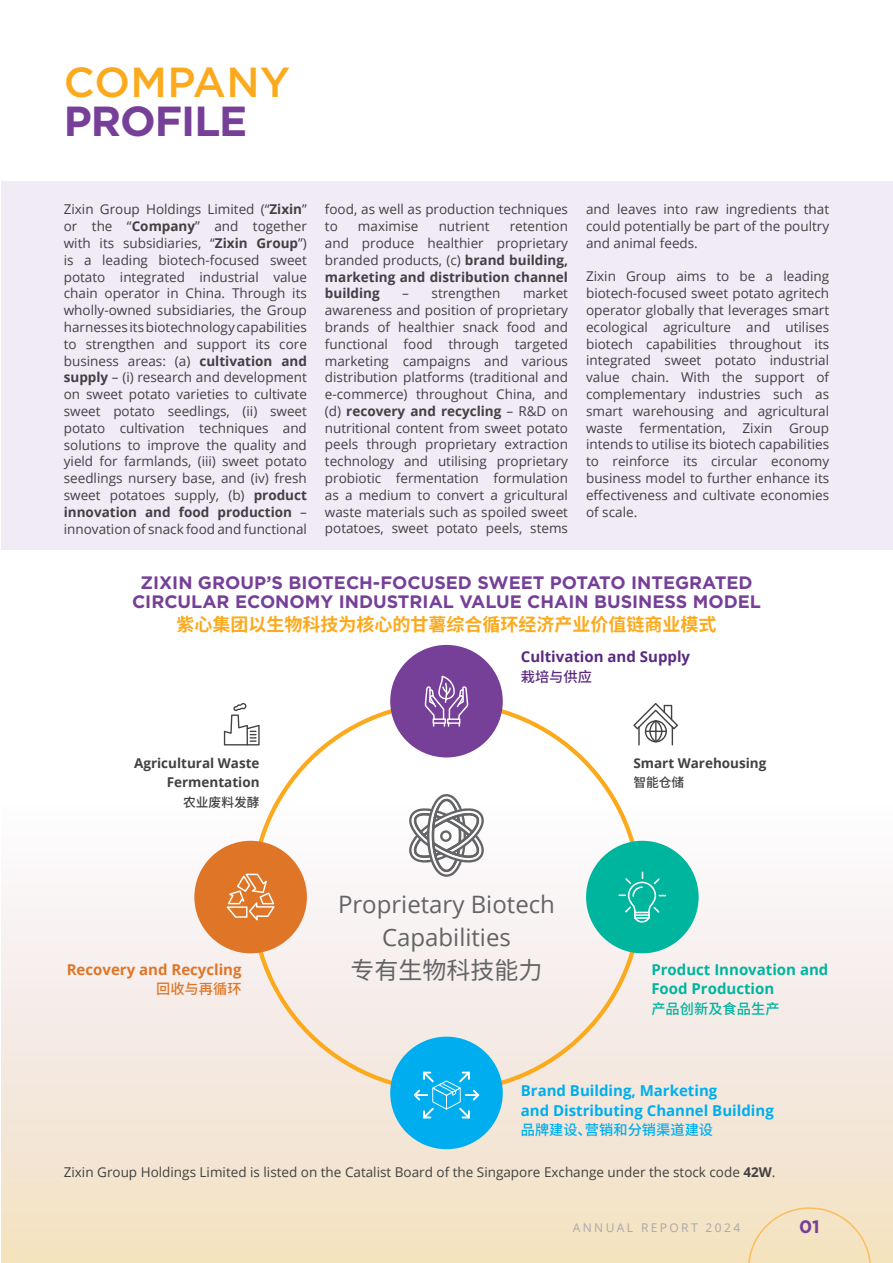
<style>
.page{position:relative;width:893px;height:1263px;background:#fff}
.page>*{position:absolute;margin:0;border:0;box-sizing:border-box;transform-origin:0 0}
.t1{font:500 42px "Gotham";letter-spacing:.01em;color:#fbaa1e}
.t2{font:700 42px "Gotham";letter-spacing:-.025em;color:#763f98}
.t3{font:24px/33px "Open Sans";color:#636466;text-align:center}
.t4{font:24px "Noto Sans CJ Ksc";color:#636466}
.t5{font:700 18px/19.5px "Gotham";color:#763f98;text-align:center}
.t6{font:700 18px "Noto Sans CJ Ksc";color:#fbaa1e}
.t7{font:700 15px/19.5px "Open Sans";color:#00aeef}
.t8{font:700 15px/19.5px "Open Sans";color:#00b59d}
.t9{font:700 15px "Open Sans";color:#df7627}
.t10{font:700 15px "Open Sans";color:#592a80}
.t11{font:500 14.25px "Noto Sans CJ Ksc";color:#00aeef}
.t12{font:500 14.25px "Noto Sans CJ Ksc";color:#00b59d}
.t13{font:500 14.25px "Noto Sans CJ Ksc";color:#df7627}
.t14{font:500 14.25px "Noto Sans CJ Ksc";color:#592a80}
.t15{font:13.5px/16.8px "Open Sans";color:#414042;text-align:justify}
.t16{font:700 13.5px/19.5px "Open Sans";color:#414042;text-align:right}
.t17{font:500 12.75px "Noto Sans CJ Ksc";color:#414042}
.t18{font:12px "Open Sans";letter-spacing:.2em;color:#a7a9ac}
.s1{font-weight:700}
</style>
<div class="page">
<div style="left:1px;top:551px;width:892px;height:712px;background:linear-gradient(to bottom,#fff,#f1e1cb)"></div>
<div style="left:1px;top:181px;width:892px;height:369px;background:#f1ebf5"></div>
<div style="left:390px;top:645px;width:113px;height:112px;background:#763f98;border-radius:50%"></div>
<div style="left:586px;top:841px;width:113px;height:112px;background:#00b59d;border-radius:50%"></div>
<div style="left:194px;top:841px;width:113px;height:112px;background:#df7627;border-radius:50%"></div>
<div style="left:390px;top:1037px;width:113px;height:112px;background:#00aeef;border-radius:50%"></div>
<svg style="left:407px;top:794px;width:79px;height:83px"></svg>
<svg style="left:425px;top:676px;width:43px;height:51px"></svg>
<svg style="left:227px;top:874px;width:48px;height:46px"></svg>
<svg style="left:618px;top:871px;width:48px;height:51px"></svg>
<svg style="left:414px;top:1071px;width:65px;height:47px"></svg>
<svg style="left:633px;top:703px;width:45px;height:42px"></svg>
<hr style="left:655px;top:720px;width:2px;height:22px;background:#414042">
<svg style="left:224px;top:703px;width:36px;height:42px"></svg>
<div style="left:748px;top:1207px;width:123px;height:56px;background:#f4e3c2"></div>
<h1 class="t1" style="left:64px;top:55px;width:228px">COMPANY</h1>
<h1 class="t2" style="left:64px;top:94px;width:185px">PROFILE</h1>
<p class="t15" style="left:64px;top:201px;width:245px">Zixin Group Holdings Limited (“<span class="s1">Zixin</span>” or the “<span class="s1">Company</span>” and together with its subsidiaries, “<span class="s1">Zixin Group</span>”) is a leading biotech-focused sweet potato integrated industrial value chain operator in China. Through its wholly-owned subsidiaries, the Group harnesses its biotechnology capabilities to strengthen and support its core business areas: (a) <span class="s1">cultivation and supply</span> – (i) research and development on sweet potato varieties to cultivate sweet potato seedlings, (ii) sweet potato cultivation techniques and solutions to improve the quality and yield for farmlands, (iii) sweet potato seedlings nursery base, and (iv) fresh sweet potatoes supply, (b) <span class="s1">product innovation and food production</span> – innovation of snack food and functional</p>
<p class="t15" style="left:325px;top:201px;width:245px">food, as well as production techniques to</p>
<p class="t15" style="left:325px;top:217px;width:245px;text-indent:185px">retention and produce healthier proprietary branded products, (c) <span class="s1">brand building, marketing and distribution channel building</span></p>
<p class="t15" style="left:358px;top:217px;width:62px">maximise</p>
<p class="t15" style="left:439px;top:217px;width:52px">nutrient</p>
<p class="t15" style="left:325px;top:285px;width:245px;text-indent:198px">market awareness and position of proprietary brands of healthier snack food and functional food through targeted marketing campaigns and various distribution platforms (traditional and e-commerce) throughout China, and (d) <span class="s1">recovery and recycling</span> – R&amp;D on nutritional content from sweet potato peels through proprietary extraction technology and utilising proprietary probiotic fermentation formulation as a medium to convert a gricultural waste materials such as spoiled sweet potatoes, sweet potato peels, stems</p>
<p class="t15" style="left:402px;top:285px;width:100px">– strengthen</p>
<p class="t15" style="left:586px;top:201px;width:245px">and leaves into raw ingredients that could potentially be part of the poultry and animal feeds.</p>
<p class="t15" style="left:586px;top:268px;width:245px">Zixin Group aims to be a leading biotech-focused sweet potato agritech operator globally that leverages smart ecological agriculture and utilises biotech capabilities throughout its integrated sweet potato industrial value chain. With the support of complementary industries such as smart warehousing and agricultural waste fermentation, Zixin Group intends to utilise its biotech capabilities to reinforce its circular economy business model to further enhance its effectiveness and cultivate economies of scale.</p>
<h3 class="t5" style="left:132px;top:572px;width:630px">ZIXIN GROUP’S BIOTECH-FOCUSED SWEET POTATO INTEGRATED<br>CIRCULAR ECONOMY INDUSTRIAL VALUE CHAIN BUSINESS MODEL</h3>
<h3 class="t6" style="left:176px;top:614px;width:542px">紫心集团以生物科技为核心的甘薯综合循环经济产业价值链商业模式</h3>
<p class="t16" style="left:134px;top:753px;width:127px">Agricultural Waste<br>Fermentation</p>
<p class="t17" style="left:183px;top:795px;width:78px">农业废料发酵</p>
<p class="t9" style="left:67px;top:959px;width:176px">Recovery and Recycling</p>
<p class="t13" style="left:156px;top:981px;width:87px">回收与再循环</p>
<p class="t10" style="left:521px;top:646px;width:171px">Cultivation and Supply</p>
<p class="t14" style="left:521px;top:668px;width:73px">栽培与供应</p>
<p class="t16" style="left:633px;top:753px;width:135px">Smart Warehousing</p>
<p class="t17" style="left:633px;top:775px;width:52px">智能仓储</p>
<h2 class="t3" style="left:338px;top:887px;width:218px">Proprietary Biotech<br>Capabilities</h2>
<h2 class="t4" style="left:350px;top:956px;width:193px">专有生物科技能力</h2>
<p class="t8" style="left:651px;top:959px;width:179px">Product Innovation and<br>Food Production</p>
<p class="t12" style="left:651px;top:1000px;width:130px">产品创新及食品生产</p>
<p class="t7" style="left:521px;top:1081px;width:255px">Brand Building, Marketing<br>and Distributing Channel Building</p>
<p class="t11" style="left:521px;top:1122px;width:194px">品牌建设、营销和分销渠道建设</p>
<p class="t15" style="left:64px;top:1163px;width:713px">Zixin Group Holdings Limited is listed on the Catalist Board of the Singapore Exchange under the stock code <span class="s1">42W</span>.</p>
<p class="t18" style="left:573px;top:1219px;width:169px">ANNUAL REPORT 2024</p>
<h3 class="t5" style="left:799px;top:1216px;width:22px">01</h3>
</div>
